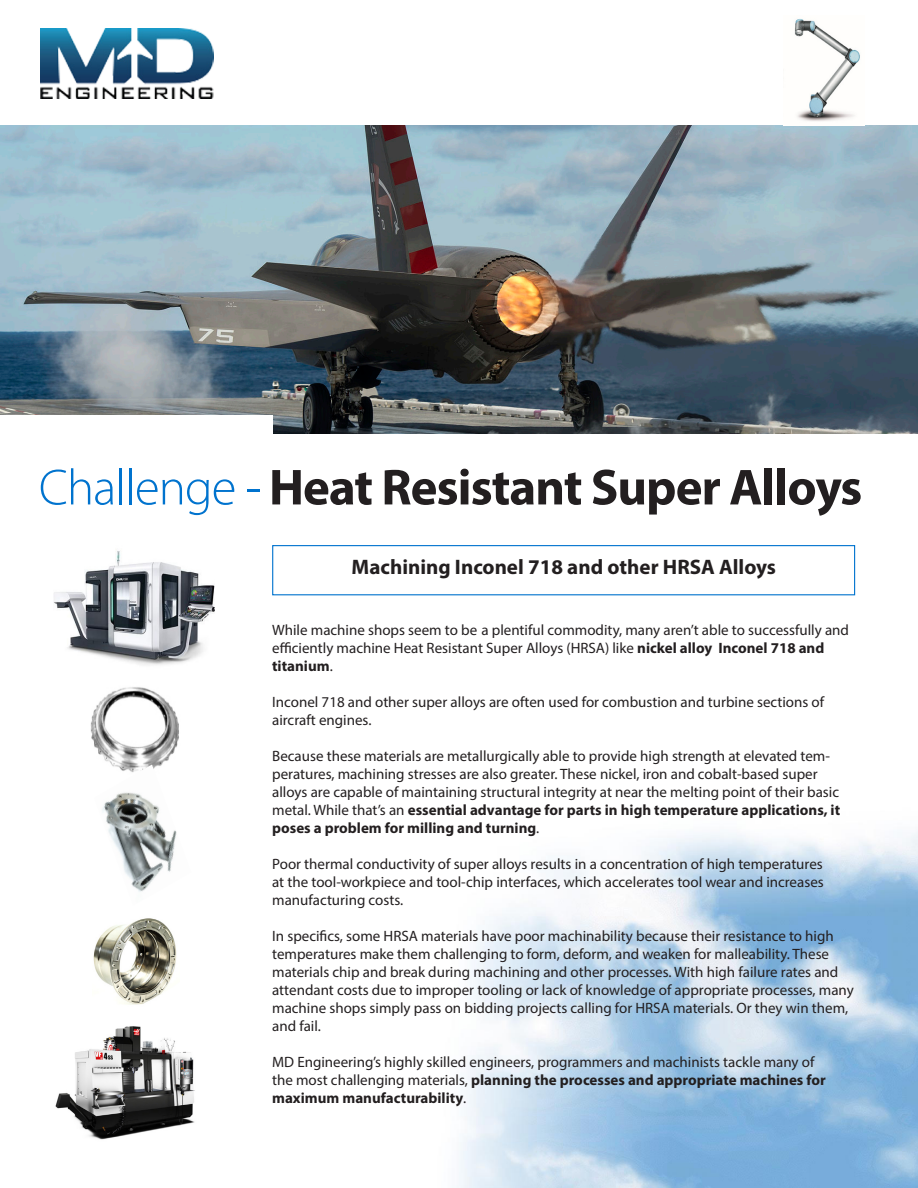
<style>
.page{position:relative;width:918px;height:1188px;background:#fff}
.page>*{position:absolute;margin:0;border:0;box-sizing:border-box;transform-origin:0 0}
.t1{font:700 51px "Myriad Pro";letter-spacing:-.02em;color:#231f20}
.t2{font:700 21px "Myriad Pro";color:#231f20}
.t3{font:15px/18px "Myriad Pro";color:#231f20}
.s1{font-weight:300;color:#0073ce}
.s2{font-weight:700}
</style>
<div class="page">
<div style="left:272px;top:545px;width:583px;height:50px;border:1px solid #0073ce"></div>
<img style="left:40px;top:28px;width:173px;height:70px">
<img style="left:0;top:125px;width:918px;height:308px">
<div style="left:0;top:415px;width:272px;height:31px;background:#fff"></div>
<img style="left:55px;top:1026px;width:140px;height:114px">
<img style="left:54px;top:551px;width:161px;height:114px">
<img style="left:93px;top:918px;width:84px;height:87px">
<img style="left:794px;top:19px;width:66px;height:102px">
<img style="left:91px;top:687px;width:88px;height:78px">
<img style="left:112px;top:765px;width:65px;height:112px">
<img style="left:102px;top:791px;width:24px;height:86px">
<img style="left:129px;top:877px;width:26px;height:15px">
<p class="t1" style="left:39px;top:454px;width:825px"><span class="s1">Challenge -</span> Heat Resistant Super Alloys</p>
<p class="t2" style="left:352px;top:553px;width:426px">Machining Inconel 718 and other HRSA Alloys</p>
<p class="t3" style="left:272px;top:621px;width:578px">While machine shops seem to be a plentiful commodity, many aren’t able to successfully and efficiently machine Heat Resistant Super Alloys (HRSA) like <span class="s2">nickel alloy Inconel 718 and titanium</span>.</p>
<p class="t3" style="left:272px;top:693px;width:554px">Inconel 718 and other super alloys are often used for combustion and turbine sections of aircraft engines.</p>
<p class="t3" style="left:272px;top:747px;width:570px">Because these materials are metallurgically able to provide high strength at elevated tem&shy;peratures, machining stresses are also greater. These nickel, iron and cobalt-based super alloys are capable of maintaining structural integrity at near the melting point of their basic metal. While that’s an <span class="s2">essential advantage for parts in high temperature applications, it poses a problem for milling and turning</span>.</p>
<p class="t3" style="left:272px;top:855px;width:553px;text-align:justify">Poor thermal conductivity of super alloys results in a concentration of high temperatures at the tool-workpiece and tool-chip interfaces, which accelerates tool wear and increases manufacturing costs.</p>
<p class="t3" style="left:272px;top:927px;width:583px">In specifics, some HRSA materials have poor machinability because their resistance to high temperatures make them challenging to form, deform, and weaken for malleability. These materials chip and break during machining and other processes. With high failure rates and attendant costs due to improper tooling or lack of knowledge of appropriate processes, many machine shops simply pass on bidding projects calling for HRSA materials. Or they win them, and fail.</p>
<p class="t3" style="left:272px;top:1053px;width:555px">MD Engineering’s highly skilled engineers, programmers and machinists tackle many of the most challenging materials, <span class="s2">planning the processes and appropriate machines for maximum manufacturability</span>.</p>
</div>
